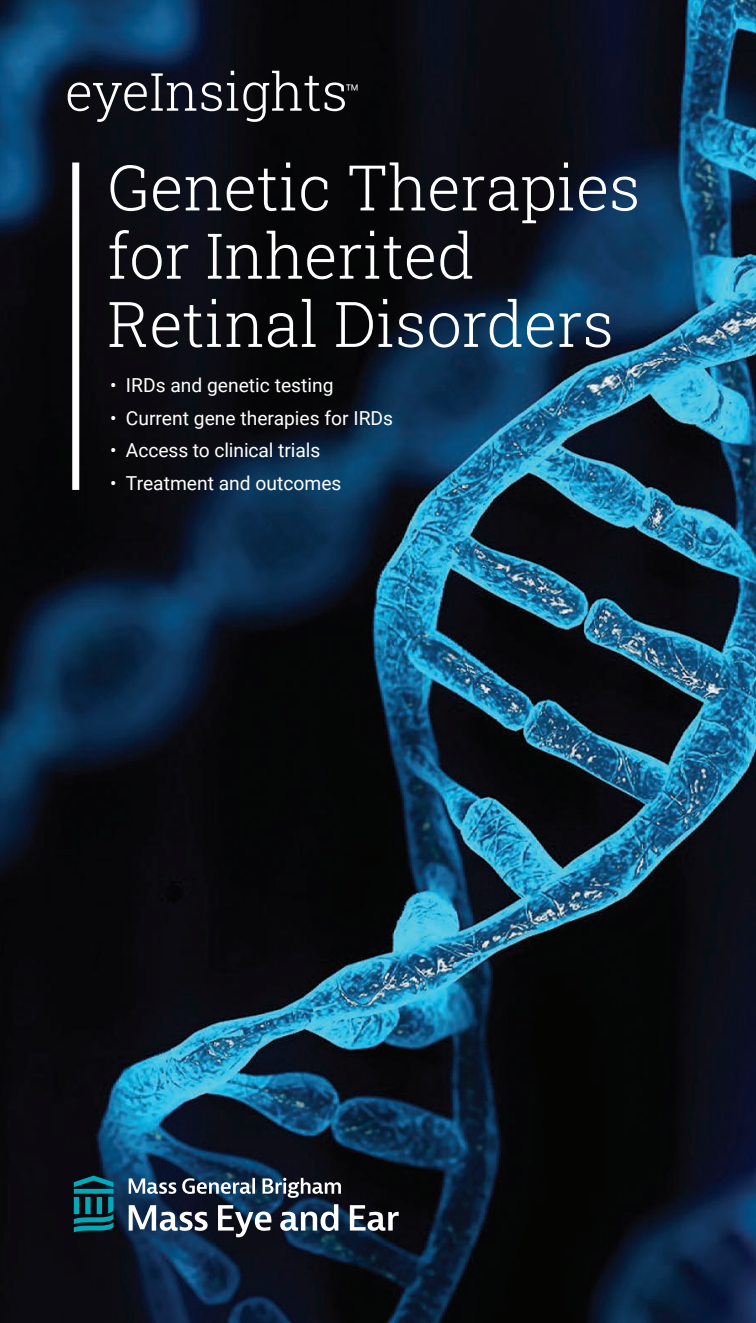
<style>
.page{position:relative;width:756px;height:1323px;background:#fff}
.page>*{position:absolute;margin:0;border:0;box-sizing:border-box;transform-origin:0 0}
.t1{font:300 63px/68.2px "Roboto Slab";color:#fff}
.t2{font:300 52.5px "Roboto Slab";color:#fff}
.t3{font:300 23.45px "Roboto Slab";color:#fff}
.t4{font:19.25px "Roboto";color:#fff}
</style>
<div class="page">
<img style="left:0;top:0;width:756px;height:1323px">
<div style="left:72px;top:163px;width:7px;height:327px;background:#fff"></div>
<svg style="left:129px;top:1205px;width:79px;height:26px"></svg>
<svg style="left:218px;top:1205px;width:53px;height:32px"></svg>
<svg style="left:280px;top:1204px;width:58px;height:27px"></svg>
<svg style="left:350px;top:1205px;width:49px;height:26px"></svg>
<svg style="left:129px;top:1178px;width:47px;height:16px"></svg>
<svg style="left:182px;top:1178px;width:73px;height:16px"></svg>
<svg style="left:263px;top:1178px;width:78px;height:20px"></svg>
<svg style="left:74px;top:1176px;width:39px;height:57px;background:#055b66"></svg>
<h2 class="t2" style="left:65px;top:56px;width:284px">eyeInsights</h2>
<p class="t3" style="left:345px;top:76px;width:16px">™</p>
<h1 class="t1" style="left:107px;top:152px;width:535px">Genetic Therapies for Inherited<br>Retinal Disorders</h1>
<p class="t4" style="left:110px;top:372px;width:225px">• IRDs and genetic testing</p>
<p class="t4" style="left:110px;top:404px;width:284px">• Current gene therapies for IRDs</p>
<p class="t4" style="left:110px;top:437px;width:212px">• Access to clinical trials</p>
<p class="t4" style="left:110px;top:469px;width:233px">• Treatment and outcomes</p>
</div>
